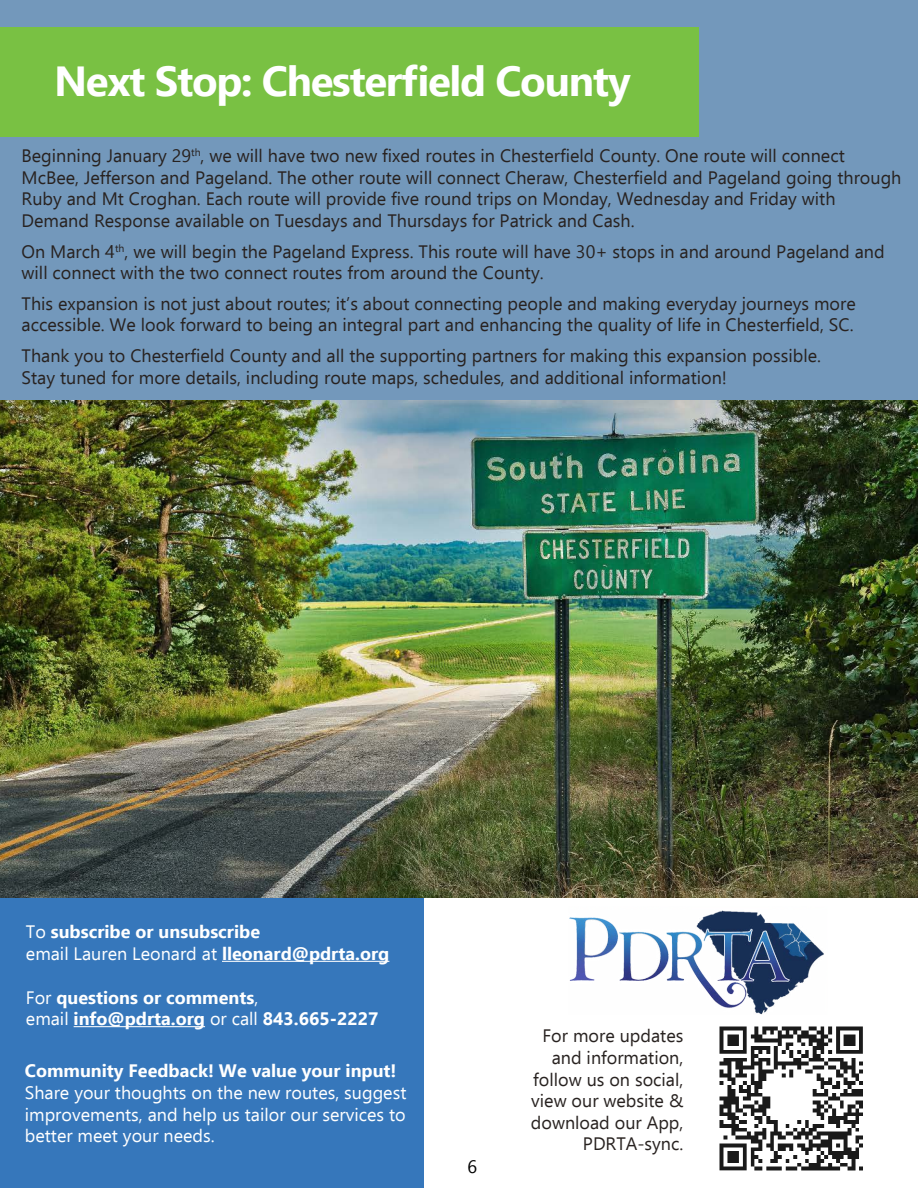
<style>
.page{position:relative;width:918px;height:1188px;background:#fff}
.page>*{position:absolute;margin:0;border:0;box-sizing:border-box;transform-origin:0 0}
.t1{font:700 42px "Ebrima";letter-spacing:-.03em;color:#fff}
.t2{font:18px/21.6px "Ebrima";color:#282220}
.t3{font:700 18px/21.6px "Ebrima";color:#fff}
.t4{font:18px/21.6px "Ebrima";color:#fff;text-align:justify}
.t5{font:18px "Ebrima";color:#000}
.s1{font-weight:400}
</style>
<div class="page">
<div style="left:0;top:594px;width:423px;height:594px;background:#3677bb"></div>
<div style="left:0;top:0;width:918px;height:636px;background:#7398bb"></div>
<div style="left:0;top:27px;width:698px;height:109px;background:#79c143"></div>
<img style="left:719px;top:1026px;width:144px;height:144px">
<hr style="left:222px;top:961px;width:167px;height:1px;background:#fff">
<hr style="left:74px;top:1026px;width:131px;height:1px;background:#fff">
<img style="left:0;top:401px;width:918px;height:497px">
<img style="left:569px;top:910px;width:255px;height:104px">
<h1 class="t1" style="left:54px;top:48px;width:578px">Next Stop: Chesterfield County</h1>
<p class="t2" style="left:22px;top:144px;width:881px">Beginning January 29<sup>th</sup>, we will have two new fixed routes in Chesterfield County. One route will connect McBee, Jefferson and Pageland. The other route will connect Cheraw, Chesterfield and Pageland going through Ruby and Mt Croghan. Each route will provide five round trips on Monday, Wednesday and Friday with Demand Response available on Tuesdays and Thursdays for Patrick and Cash.</p>
<p class="t2" style="left:22px;top:240px;width:865px">On March 4<sup>th</sup>, we will begin the Pageland Express. This route will have 30+ stops in and around Pageland and will connect with the two connect routes from around the County.</p>
<p class="t2" style="left:22px;top:292px;width:836px">This expansion is not just about routes; it’s about connecting people and making everyday journeys more accessible. We look forward to being an integral part and enhancing the quality of life in Chesterfield, SC.</p>
<p class="t2" style="left:22px;top:344px;width:801px">Thank you to Chesterfield County and all the supporting partners for making this expansion possible.<br>Stay tuned for more details, including route maps, schedules, and additional information!</p>
<p class="t3" style="left:26px;top:920px;width:365px"><span class="s1">To</span> subscribe or unsubscribe<br><span class="s1">email Lauren Leonard at</span> lleonard@pdrta.org</p>
<p class="t3" style="left:26px;top:985px;width:354px"><span class="s1">For</span> questions or comments<span class="s1">,<br>email</span> info@pdrta.org <span class="s1">or call</span> 843.665-2227</p>
<p class="t3" style="left:25px;top:1059px;width:373px">Community Feedback! We value your input!</p>
<p class="t4" style="left:25px;top:1081px;width:383px">Share your thoughts on the new routes, suggest improvements, and help us tailor our services to better meet your needs.</p>
<p class="t5" style="left:467px;top:1153px;width:11px">6</p>
<p class="t2" style="left:531px;top:1025px;width:154px;text-align:right">For more updates and information, follow us on social, view our website &amp; download our App,<br>PDRTA-sync.</p>
</div>
